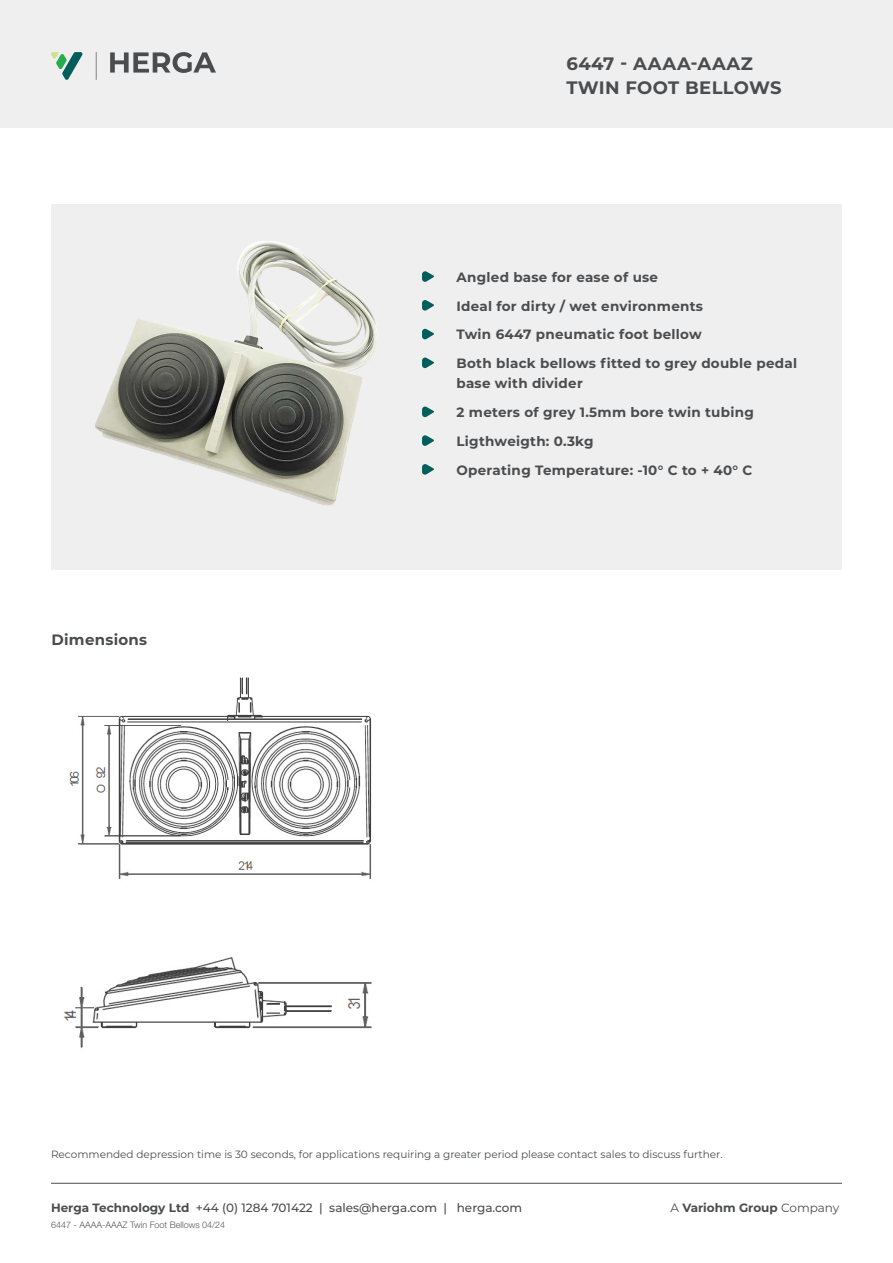
<style>
.page{position:relative;width:893px;height:1263px;background:#fff}
.page>*{position:absolute;margin:0;border:0;box-sizing:border-box;transform-origin:0 0}
.t1{font:700 18px/24px "Montserrat";letter-spacing:.02em;color:#4b4c4d}
.body_copy{font:700 15px "Montserrat";letter-spacing:.02em;color:#4b4c4d}
.Bullet_Points{font:700 13.5px/20.2px "Montserrat";letter-spacing:.02em;color:#4b4c4d}
.t2{font:500 12px "Montserrat";color:#4b4c4d}
.t3{font:700 12px "Montserrat";color:#4b4c4d}
.Body_text_tables{font:10.5px "Montserrat";color:#4b4c4d}
.t4{font:300 9px "Helvetica Neue LT Pro";color:#57585a}
.s1{font-weight:700}
.s2{font-weight:400}
</style>
<div class="page">
<div style="left:0;top:0;width:893px;height:128px;background:#efeff0"></div>
<hr style="left:51px;top:1183px;width:791px;height:1px;background:#4b4c4d">
<svg style="left:110px;top:52px;width:106px;height:21px"></svg>
<svg style="left:96px;top:52px;width:1px;height:28px"></svg>
<svg style="left:51px;top:52px;width:32px;height:28px"></svg>
<svg style="left:422px;top:270px;width:12px;height:13px"></svg>
<svg style="left:422px;top:299px;width:12px;height:12px"></svg>
<svg style="left:422px;top:328px;width:12px;height:12px"></svg>
<svg style="left:422px;top:357px;width:12px;height:12px"></svg>
<svg style="left:422px;top:406px;width:12px;height:12px"></svg>
<svg style="left:422px;top:435px;width:12px;height:12px"></svg>
<svg style="left:422px;top:463px;width:12px;height:12px"></svg>
<img style="left:81px;top:234px;width:307px;height:275px">
<img style="left:69px;top:677px;width:303px;height:202px">
<img style="left:63px;top:957px;width:309px;height:91px">
<h1 class="t1" style="left:567px;top:50px;width:216px">6447 - AAAA-AAAZ<br>TWIN FOOT BELLOWS</h1>
<p class="body_copy" style="left:51px;top:628px;width:97px">Dimensions</p>
<p class="Bullet_Points" style="left:457px;top:266px;width:203px">Angled base for ease of use</p>
<p class="Bullet_Points" style="left:457px;top:295px;width:248px">Ideal for dirty / wet environments</p>
<p class="Bullet_Points" style="left:457px;top:324px;width:247px">Twin 6447 pneumatic foot bellow</p>
<p class="Bullet_Points" style="left:457px;top:352px;width:342px">Both black bellows fitted to grey double pedal base with divider</p>
<p class="Bullet_Points" style="left:457px;top:402px;width:299px">2 meters of grey 1.5mm bore twin tubing</p>
<p class="Bullet_Points" style="left:457px;top:430px;width:139px">Ligthweigth: 0.3kg</p>
<p class="Bullet_Points" style="left:457px;top:459px;width:297px">Operating Temperature: -10° C to + 40° C</p>
<p class="Body_text_tables" style="left:51px;top:1146px;width:673px">Recommended depression time is 30 seconds, for applications requiring a greater period please contact sales to discuss further.</p>
<p class="t2" style="left:51px;top:1200px;width:473px"><span class="s1">Herga Technology Ltd</span> +44 (0) 1284 701422 | sales@herga.com | herga.com</p>
<p class="t3" style="left:670px;top:1199px;width:170px"><span class="s2">A</span> Variohm Group <span class="s2">Company</span></p>
<p class="t4" style="left:51px;top:1219px;width:176px">6447 - AAAA-AAAZ Twin Foot Bellows 04/24</p>
</div>
